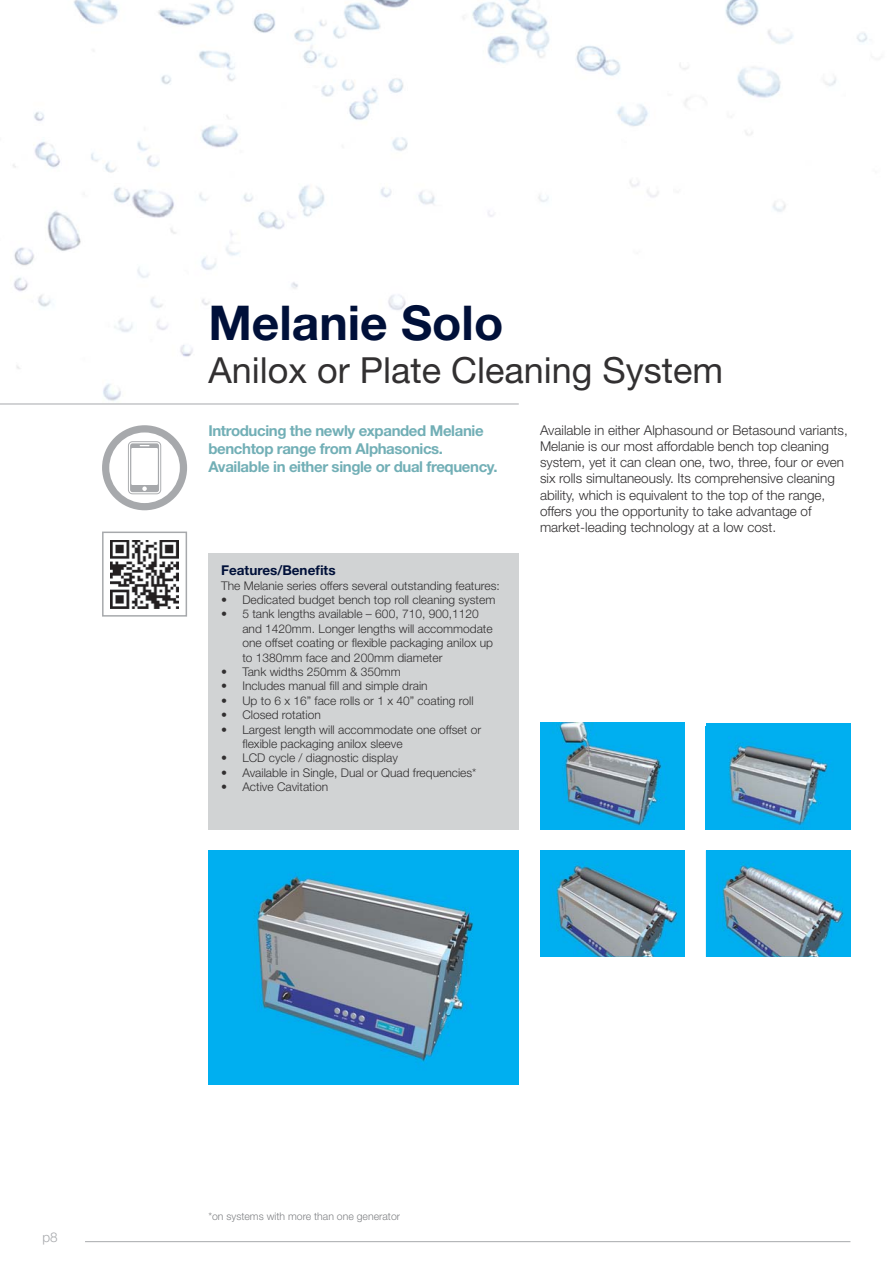
<style>
.page{position:relative;width:893px;height:1263px;background:#fff}
.page>*{position:absolute;margin:0;border:0;box-sizing:border-box;transform-origin:0 0}
.t1{font:700 48px "Helvetica Neue LT Std";color:#001039}
.t2{font:36px "Helvetica Neue LT Std";color:#323031}
.t3{font:700 15px/18px "Helvetica Neue LT Std";letter-spacing:-.025em;color:#72afb6}
.t4{font:300 13.5px/16.2px "Helvetica Neue LT Std";color:#323031}
.t5{font:700 13.5px "Helvetica Neue LT Std";color:#001039}
.t6{font:300 13.5px "Helvetica Neue LT Std";color:#a7a9ac}
.t7{font:300 12px/14.4px "Helvetica Neue LT Std";color:#323031}
.t8{font:300 10.5px "Helvetica Neue LT Std";color:#808285}
</style>
<div class="page">
<img style="left:0;top:0;width:868px;height:404px">
<div style="left:208px;top:553px;width:311px;height:276px;background:#d1d3d4"></div>
<img style="left:111px;top:540px;width:68px;height:68px">
<div style="left:102px;top:531px;width:85px;height:86px;border:2px solid #a7a9ac"></div>
<svg style="left:102px;top:425px;width:85px;height:85px"></svg>
<hr style="left:0;top:404px;width:519px;height:1px;background:#a7a9ac">
<hr style="left:85px;top:1241px;width:765px;height:1px;background:#a7a9ac">
<img style="left:208px;top:850px;width:311px;height:234px">
<img style="left:706px;top:850px;width:144px;height:107px">
<img style="left:540px;top:850px;width:145px;height:107px">
<div style="left:706px;top:723px;width:144px;height:106px;background:#00aeef"></div>
<img style="left:729px;top:742px;width:104px;height:84px">
<img style="left:540px;top:723px;width:145px;height:106px">
<h1 class="t1" style="left:208px;top:305px;width:296px">Melanie Solo</h1>
<h2 class="t2" style="left:208px;top:357px;width:516px">Anilox or Plate Cleaning System</h2>
<p class="t3" style="left:208px;top:423px;width:291px">Introducing the newly expanded Melanie benchtop range from Alphasonics.<br>Available in either single or dual frequency.</p>
<p class="t4" style="left:540px;top:424px;width:309px">Available in either Alphasound or Betasound variants, Melanie is our most affordable bench top cleaning system, yet it can clean one, two, three, four or even six rolls simultaneously. Its comprehensive cleaning ability, which is equivalent to the top of the range, offers you the opportunity to take advantage of market-leading technology at a low cost.</p>
<p class="t5" style="left:221px;top:566px;width:116px">Features/Benefits</p>
<p class="t7" style="left:221px;top:580px;width:280px">The Melanie series offers several outstanding features:</p>
<p class="t7" style="left:221px;top:594px;width:276px">• Dedicated budget bench top roll cleaning system</p>
<p class="t7" style="left:242px;top:608px;width:252px;text-indent:-21px">• 5 tank lengths available – 600, 710, 900,1120 and 1420mm. Longer lengths will accommodate one offset coating or flexible packaging anilox up to 1380mm face and 200mm diameter</p>
<p class="t7" style="left:221px;top:666px;width:181px">• Tank widths 250mm &amp; 350mm</p>
<p class="t7" style="left:221px;top:680px;width:208px">• Includes manual fill and simple drain</p>
<p class="t7" style="left:221px;top:695px;width:254px">• Up to 6 x 16” face rolls or 1 x 40” coating roll</p>
<p class="t7" style="left:221px;top:709px;width:101px">• Closed rotation</p>
<p class="t7" style="left:242px;top:724px;width:240px;text-indent:-21px">• Largest length will accommodate one offset or flexible packaging anilox sleeve</p>
<p class="t7" style="left:221px;top:752px;width:178px">• LCD cycle / diagnostic display</p>
<p class="t7" style="left:221px;top:767px;width:257px">• Available in Single, Dual or Quad frequencies*</p>
<p class="t7" style="left:221px;top:781px;width:109px">• Active Cavitation</p>
<p class="t6" style="left:43px;top:1232px;width:17px">p8</p>
<p class="t8" style="left:208px;top:1213px;width:193px">*on systems with more than one generator</p>
</div>
